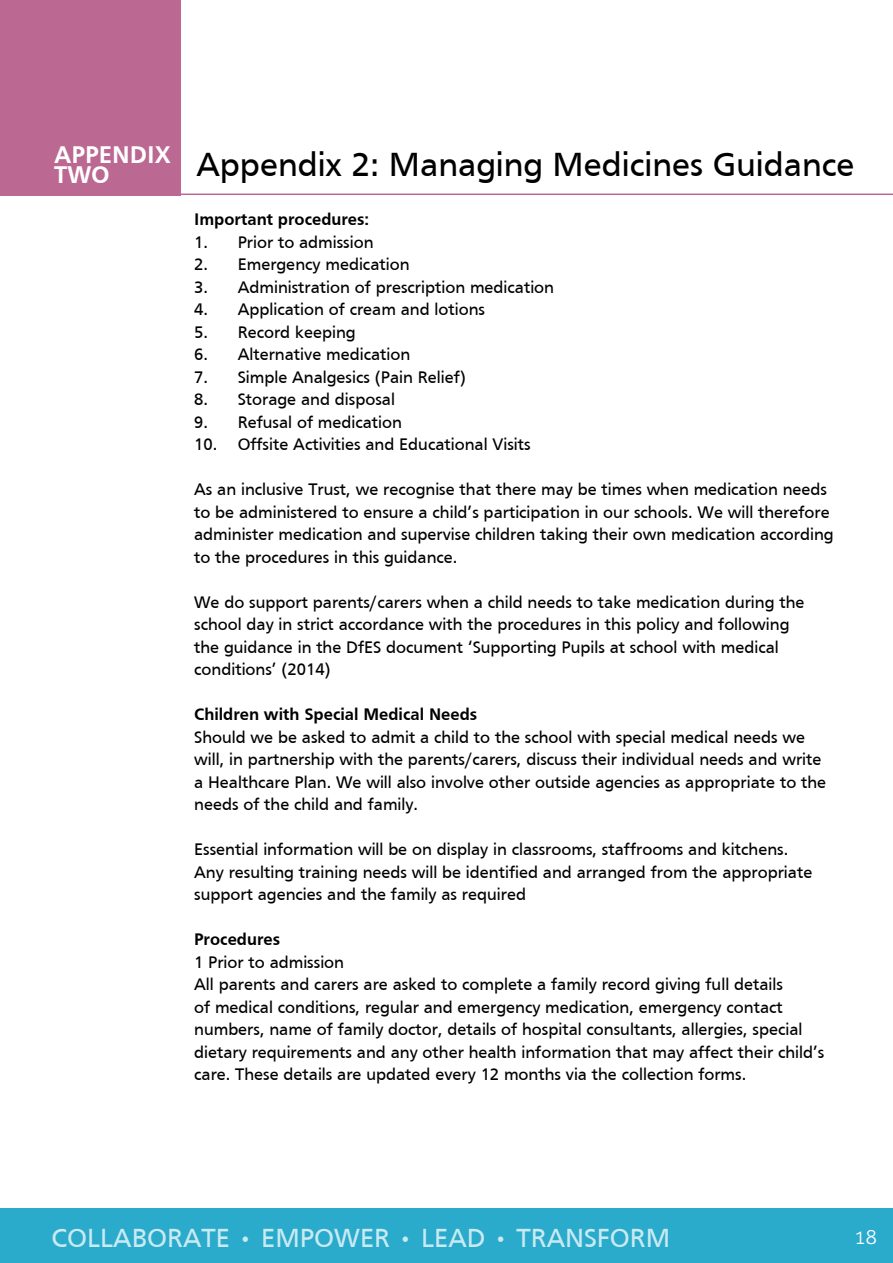
<style>
.page{position:relative;width:893px;height:1263px;background:#fff}
.page>*{position:absolute;margin:0;border:0;box-sizing:border-box;transform-origin:0 0}
.t1{font:34.5px "Frutiger";color:#000}
.t2{font:27px "Frutiger";color:#caeaf2}
.t3{font:700 24.9px/20.1px "Frutiger";color:#fff}
.t4{font:300 19.5px "Aller";color:#fff}
.t5{font:17.25px/22.5px "Frutiger";color:#000}
.t6{font:700 17.25px "Frutiger";color:#000}
</style>
<div class="page">
<div style="left:0;top:1209px;width:893px;height:54px;background:#2babcc"></div>
<hr style="left:181px;top:194px;width:712px;height:1px;background:#bb6992">
<div style="left:0;top:0;width:180px;height:196px;background:#bb6992"></div>
<h3 class="t3" style="left:54px;top:144px;width:118px">APPENDIX<br>TWO</h3>
<h1 class="t1" style="left:196px;top:145px;width:660px">Appendix 2: Managing Medicines Guidance</h1>
<p class="t6" style="left:194px;top:209px;width:177px">Important procedures:</p>
<p class="t5" style="left:194px;top:230px;width:181px">1. Prior to admission</p>
<p class="t5" style="left:194px;top:253px;width:217px">2. Emergency medication</p>
<p class="t5" style="left:194px;top:275px;width:361px">3. Administration of prescription medication</p>
<p class="t5" style="left:194px;top:298px;width:292px">4. Application of cream and lotions</p>
<p class="t5" style="left:194px;top:320px;width:163px">5. Record keeping</p>
<p class="t5" style="left:194px;top:343px;width:218px">6. Alternative medication</p>
<p class="t5" style="left:194px;top:365px;width:273px">7. Simple Analgesics (Pain Relief)</p>
<p class="t5" style="left:194px;top:388px;width:202px">8. Storage and disposal</p>
<p class="t5" style="left:194px;top:410px;width:209px">9. Refusal of medication</p>
<p class="t5" style="left:194px;top:433px;width:338px">10. Offsite Activities and Educational Visits</p>
<p class="t5" style="left:194px;top:478px;width:641px">As an inclusive Trust, we recognise that there may be times when medication needs to be administered to ensure a child’s participation in our schools. We will therefore administer medication and supervise children taking their own medication according to the procedures in this guidance.</p>
<p class="t5" style="left:194px;top:590px;width:612px">We do support parents/carers when a child needs to take medication during the school day in strict accordance with the procedures in this policy and following the guidance in the DfES document ‘Supporting Pupils at school with medical conditions’ (2014)</p>
<p class="t6" style="left:194px;top:704px;width:285px">Children with Special Medical Needs</p>
<p class="t5" style="left:194px;top:725px;width:634px">Should we be asked to admit a child to the school with special medical needs we will, in partnership with the parents/carers, discuss their individual needs and write a Healthcare Plan. We will also involve other outside agencies as appropriate to the needs of the child and family.</p>
<p class="t5" style="left:194px;top:838px;width:620px">Essential information will be on display in classrooms, staffrooms and kitchens.<br>Any resulting training needs will be identified and arranged from the appropriate support agencies and the family as required</p>
<p class="t6" style="left:194px;top:929px;width:87px">Procedures</p>
<p class="t5" style="left:194px;top:950px;width:632px">1 Prior to admission<br>All parents and carers are asked to complete a family record giving full details<br>of medical conditions, regular and emergency medication, emergency contact numbers, name of family doctor, details of hospital consultants, allergies, special dietary requirements and any other health information that may affect their child’s care. These details are updated every 12 months via the collection forms.</p>
<h2 class="t2" style="left:52px;top:1222px;width:620px">COLLABORATE • EMPOWER • LEAD • TRANSFORM</h2>
<p class="t4" style="left:854px;top:1225px;width:24px">18</p>
</div>
